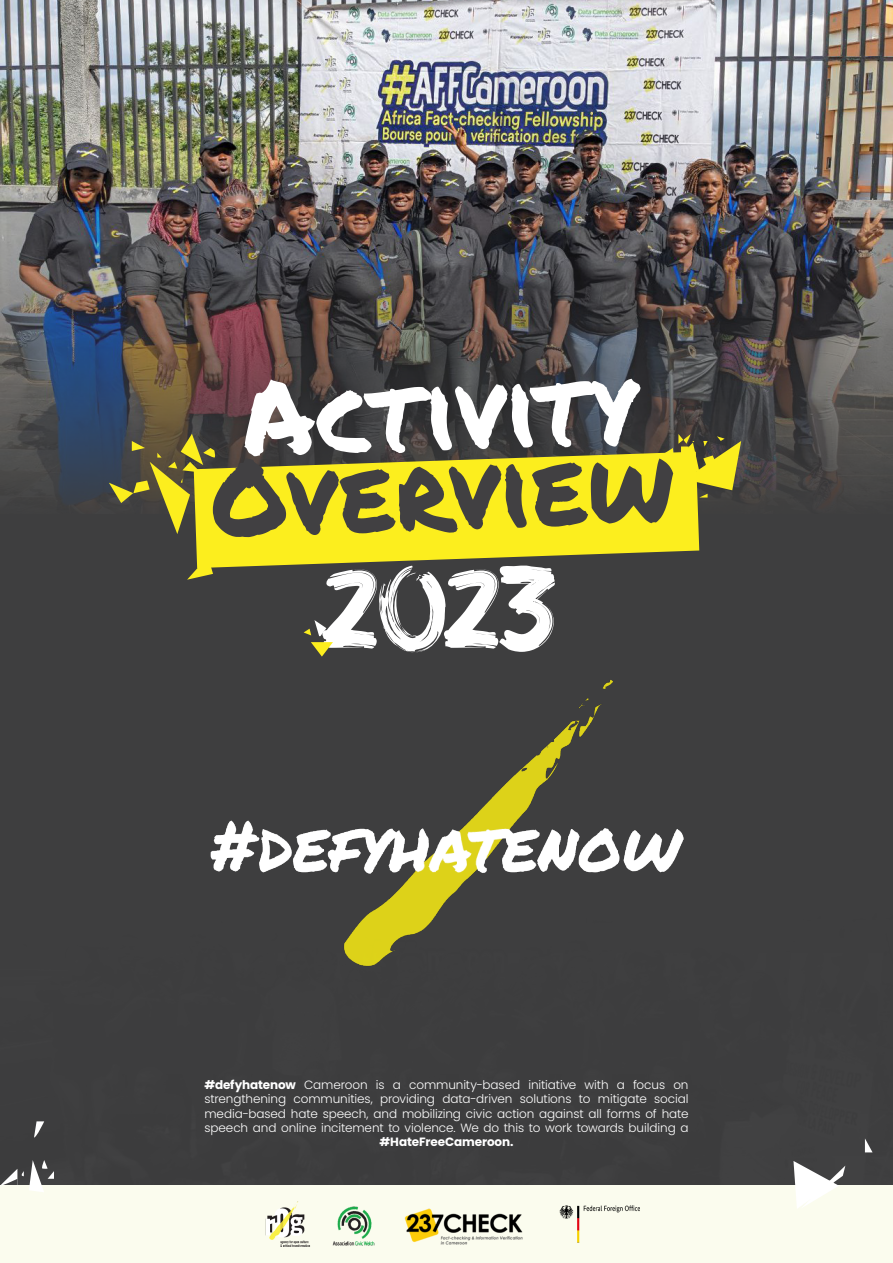
<style>
.page{position:relative;width:893px;height:1263px;background:#fff}
.page>*{position:absolute;margin:0;border:0;box-sizing:border-box;transform-origin:0 0}
.t1{font:700 109.8px "Brushot";color:#fff}
.t2{font:italic 104.4px "Permanent Marker";color:#fff}
.t3{font:italic 104.4px "Permanent Marker";color:#414042}
.t4{font:300 12px/14.4px "Poppins";letter-spacing:-.01em;color:#fff;text-align:center}
.s1{font-weight:700}
</style>
<div class="page">
<div style="left:0;top:513px;width:893px;height:749px;background:#3e3e3f"></div>
<img style="left:0;top:0;width:893px;height:513px">
<svg style="left:196px;top:452px;width:503px;height:116px;background:#dfd322"></svg>
<div style="left:0;top:1186px;width:893px;height:77px;background:#fbfcee"></div>
<img style="left:210px;top:680px;width:474px;height:286px">
<img style="left:265px;top:1201px;width:375px;height:45px">
<svg style="left:187px;top:556px;width:26px;height:24px"></svg>
<svg style="left:311px;top:642px;width:22px;height:15px"></svg>
<svg style="left:304px;top:620px;width:22px;height:16px"></svg>
<svg style="left:109px;top:434px;width:107px;height:100px"></svg>
<svg style="left:665px;top:434px;width:76px;height:63px;background:#aea52b"></svg>
<svg style="left:0;top:1160px;width:54px;height:32px"></svg>
<svg style="left:34px;top:1121px;width:10px;height:16px"></svg>
<svg style="left:793px;top:1161px;width:52px;height:47px"></svg>
<svg style="left:865px;top:1138px;width:8px;height:14px"></svg>
<p class="t2" style="left:245px;top:340px;width:395px;rotate:-2deg">Activity</p>
<p class="t3" style="left:214px;top:421px;width:464px;rotate:-2deg">Overview</p>
<p class="t1" style="left:322px;top:536px;width:234px">2023</p>
<p class="t4" style="left:204px;top:1077px;width:486px"><span class="s1">#defyhatenow</span> Cameroon is a community-based initiative with a focus on strengthening communities, providing data-driven solutions to mitigate social media-based hate speech, and mobilizing civic action against all forms of hate speech and online incitement to violence. We do this to work towards building a <span class="s1">#HateFreeCameroon.</span></p>
</div>
